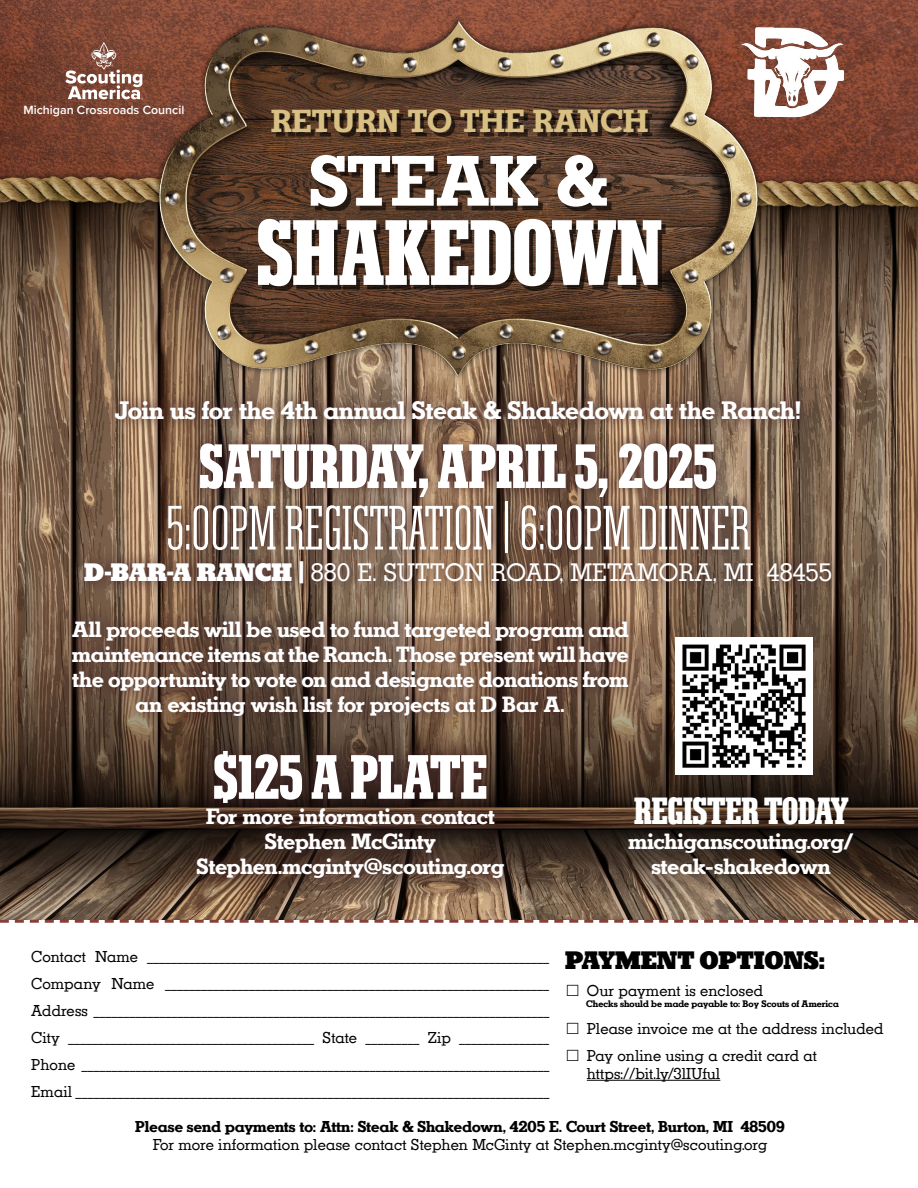
<style>
.page{position:relative;width:918px;height:1188px;background:#fff}
.page>*{position:absolute;margin:0;border:0;box-sizing:border-box;transform-origin:0 0}
.t1{font:900 condensed 88.95px "Karnak Pro";color:#fff}
.t2{font:700 68.25px "Karnak Pro";color:#fff}
.t3{font:500 60px "Karnak Pro Obelisk";color:#fff}
.t4{font:900 condensed 60px "Karnak Pro";color:#fff}
.t5{font:900 condensed 36px "Karnak Pro";color:#fff}
.t6{font:700 30.3px "Karnak Pro";color:#d8bf84}
.t7{font:700 24px "Karnak Pro";color:#fff}
.t8{font:24px "Karnak Pro";color:#fff}
.t9{font:900 24px "Karnak Pro";color:#000}
.t10{font:700 21px/25.2px "Karnak Pro";color:#fff;text-align:center}
.t11{font:15px/27px "Karnak Pro";color:#000101;text-align:justify}
.t12{font:15px/18px "Karnak Pro";color:#000}
.t13{font:700 15px "Karnak Pro";color:#000}
.t14{font:600 12.45px "Proxima Nova";color:#fff}
.t15{font:700 9px "Karnak Pro";color:#000}
.t16{font:3.75px "Myriad Pro";color:#fff}
.s1{font-weight:900}
.s2{font-weight:700}
.s3{color:#000101}
</style>
<div class="page">
<img style="left:0;top:222px;width:918px;height:698px">
<img style="left:0;top:0;width:918px;height:162px">
<img style="left:0;top:162px;width:918px;height:60px">
<img style="left:133px;top:0;width:652px;height:386px">
<div style="left:276px;top:114px;width:376px;height:22px;background:#000;opacity:.6"></div>
<div style="left:315px;top:159px;width:296px;height:52px;background:#000;opacity:.6"></div>
<div style="left:262px;top:223px;width:404px;height:68px;background:#000;opacity:.6"></div>
<svg style="left:0;top:920px;width:918px;height:3px"></svg>
<svg style="left:70px;top:386px;width:776px;height:211px"></svg>
<svg style="left:59px;top:606px;width:584px;height:287px"></svg>
<hr style="left:587px;top:1080px;width:133px;height:1px;background:#000101">
<img style="left:730px;top:9px;width:126px;height:126px">
<img style="left:675px;top:637px;width:137px;height:137px">
<svg style="left:65px;top:42px;width:77px;height:57px"></svg>
<p class="t16" style="left:141px;top:97px;width:4px">™</p>
<p class="t14" style="left:23px;top:101px;width:162px">Michigan Crossroads Council</p>
<h3 class="t6" style="left:271px;top:100px;width:379px">RETURN TO THE RANCH</h3>
<h2 class="t2" style="left:309px;top:135px;width:300px">STEAK &amp;</h2>
<h1 class="t1" style="left:257px;top:199px;width:407px">SHAKEDOWN</h1>
<h3 class="t7" style="left:115px;top:394px;width:688px">Join us for the 4th annual Steak &amp; Shakedown at the Ranch!</h3>
<h3 class="t4" style="left:199px;top:430px;width:519px">SATURDAY, APRIL 5, 2025</h3>
<h3 class="t3" style="left:166px;top:494px;width:586px">5:00PM REGISTRATION | 6:00PM DINNER</h3>
<h3 class="t8" style="left:84px;top:556px;width:749px"><span class="s1">D-BAR-A RANCH</span> <span class="s2">|</span> 880 E. SUTTON ROAD, METAMORA, MI 48455</h3>
<h3 class="t10" style="left:72px;top:616px;width:558px">All proceeds will be used to fund targeted program and maintenance items at the Ranch. Those present will have the opportunity to vote on and designate donations from an existing wish list for projects at D Bar A.</h3>
<h3 class="t4" style="left:214px;top:741px;width:275px">$125 A PLATE</h3>
<h3 class="t10" style="left:197px;top:804px;width:309px">For more information contact<br>Stephen McGinty<br>Stephen.mcginty@scouting.org</h3>
<h3 class="t5" style="left:634px;top:789px;width:216px">REGISTER TODAY</h3>
<h3 class="t10" style="left:629px;top:829px;width:226px">michiganscouting.org/ steak-shakedown</h3>
<p class="t11" style="left:31px;top:943px;width:520px">Contact Name ___________________________________________________________________ Company Name ________________________________________________________________ Address ____________________________________________________________________________ City _________________________________________ State _________ Zip _______________ Phone ______________________________________________________________________________ Email _______________________________________________________________________________</p>
<p class="t13" style="left:135px;top:1117px;width:651px">Please send payments to: Attn: Steak &amp; Shakedown, 4205 E. Court Street, Burton, MI 48509</p>
<p class="t12" style="left:153px;top:1135px;width:616px">For more information please contact Stephen McGinty at Stephen.mcginty@scouting.org</p>
<h3 class="t9" style="left:565px;top:945px;width:261px">PAYMENT OPTIONS:</h3>
<p class="t12" style="left:565px;top:982px;width:200px">□ Our payment is enclosed</p>
<p class="t15" style="left:586px;top:998px;width:254px">Checks should be made payable to: Boy Scouts of America</p>
<p class="t12" style="left:565px;top:1019px;width:320px">□ Please invoice me at the address included</p>
<p class="t12" style="left:587px;top:1046px;width:232px;text-indent:-22px">□ Pay online using a credit card at <span class="s3">https://bit.ly/3lIUful</span></p>
</div>
